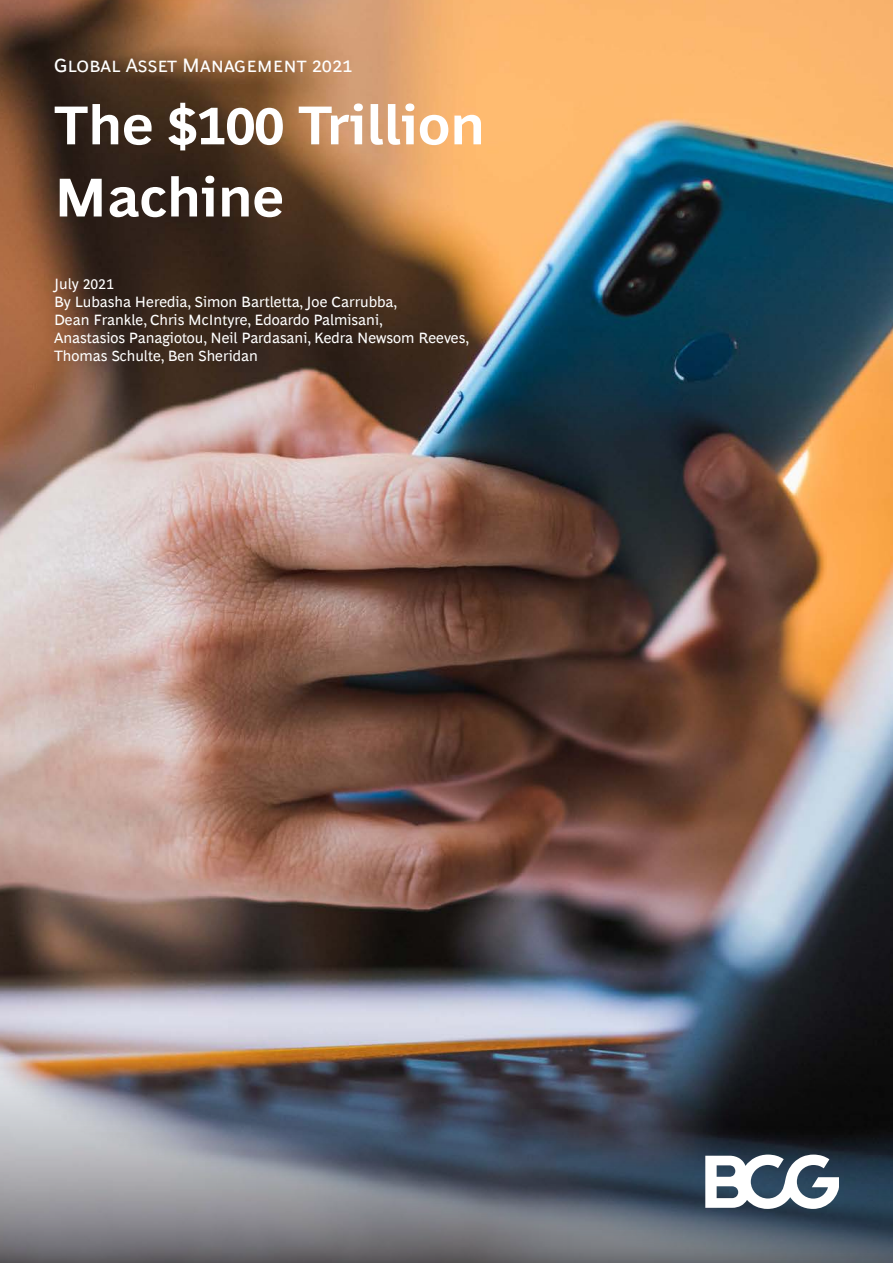
<style>
.page{position:relative;width:893px;height:1263px;background:#fff}
.page>*{position:absolute;margin:0;border:0;box-sizing:border-box;transform-origin:0 0}
.t1{font:700 55.5px/72.2px "Henderson BCG Sans";color:#fff}
.t2{font:19.5px "Henderson BCG Sans";color:#fff}
.t3{font:15px/18px "Henderson BCG Sans";color:#fff}
</style>
<div class="page">
<img style="left:0;top:0;width:893px;height:1064px">
<svg style="left:0;top:1064px;width:893px;height:199px;background:#5d626c"></svg>
<svg style="left:705px;top:1154px;width:134px;height:55px"></svg>
<h2 class="t2" style="left:54px;top:51px;width:300px">Global Asset Management 2021</h2>
<h1 class="t1" style="left:54px;top:85px;width:432px">The $100 Trillion<br>Machine</h1>
<p class="t3" style="left:54px;top:273px;width:417px">July 2021<br>By Lubasha Heredia, Simon Bartletta, Joe Carrubba,<br>Dean Frankle, Chris McIntyre, Edoardo Palmisani,<br>Anastasios Panagiotou, Neil Pardasani, Kedra Newsom Reeves, Thomas Schulte, Ben Sheridan</p>
</div>
